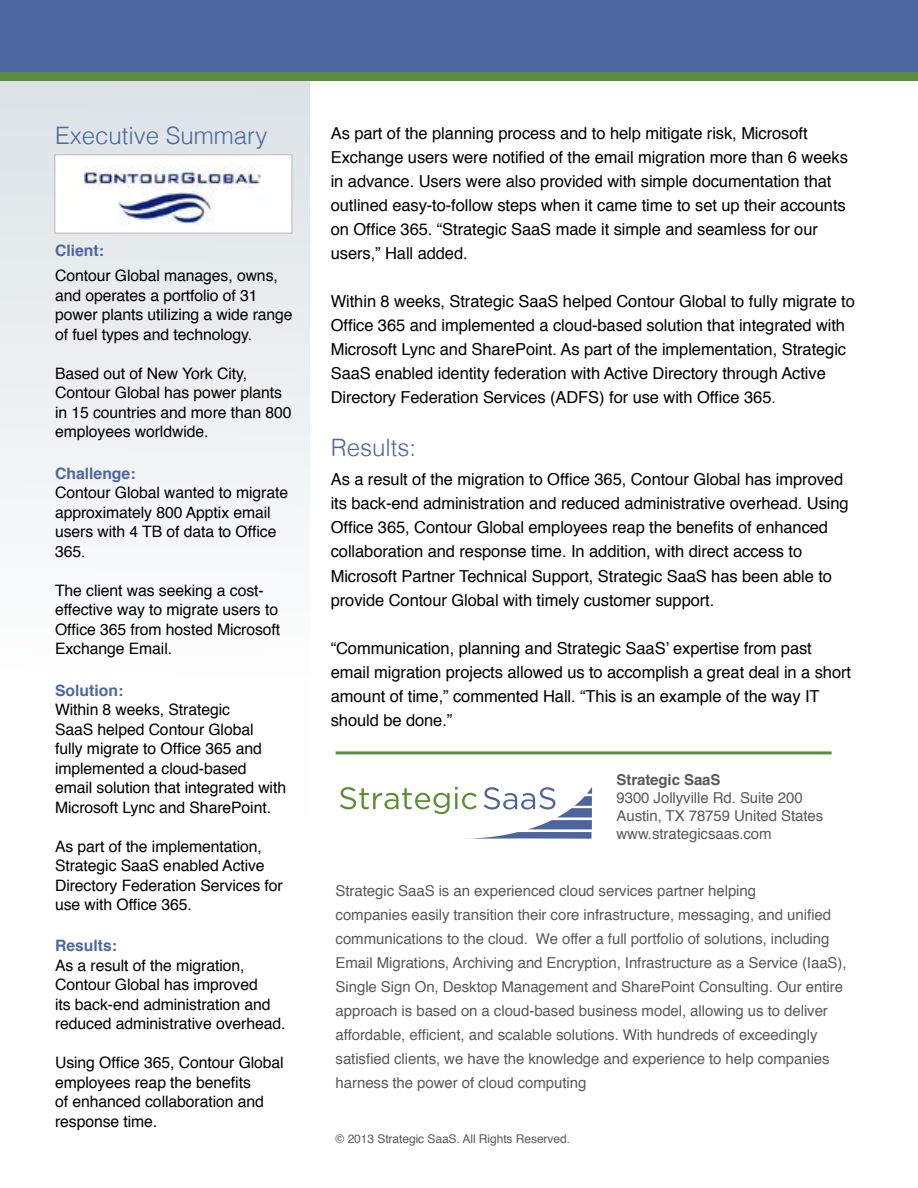
<style>
.page{position:relative;width:918px;height:1188px;background:#fff}
.page>*{position:absolute;margin:0;border:0;box-sizing:border-box;transform-origin:0 0}
.t1{font:300 24px "Helvetica";color:#4d67a0}
.t2{font:16.5px/24px "Helvetica";letter-spacing:-.005em;color:#000}
.t3{font:15.75px/19.5px "Helvetica";letter-spacing:-.005em;color:#000}
.t4{font:700 15.75px "Helvetica";color:#4d67a0}
.t5{font:15px/24px "Helvetica";letter-spacing:-.005em;color:#58595b}
.t6{font:700 15px "Helvetica";letter-spacing:-.005em;color:#58595b}
.t7{font:12px "Helvetica";letter-spacing:-.005em;color:#58595b}
.s1{font-size:16.5px}
</style>
<div class="page">
<svg style="left:0;top:81px;width:310px;height:441px;fill:#eaeef0"></svg>
<hr style="left:336px;top:751px;width:496px;height:3px;background:#5a8e3f">
<svg style="left:340px;top:787px;width:252px;height:52px"></svg>
<div style="left:0;top:0;width:918px;height:73px;background:#4d67a0"></div>
<div style="left:0;top:73px;width:918px;height:8px;background:#5a8e3f"></div>
<div style="left:55px;top:155px;width:237px;height:78px;background:#fff"></div>
<img style="left:84px;top:165px;width:178px;height:60px">
<div style="left:54px;top:154px;width:239px;height:80px;border:2px solid #cec9c8"></div>
<h1 class="t1" style="left:55px;top:116px;width:214px">Executive Summary</h1>
<p class="t4" style="left:55px;top:238px;width:50px">Client:</p>
<p class="t3" style="left:55px;top:266px;width:239px">Contour Global manages, owns, and operates a portfolio of 31 power plants utilizing a wide range of fuel types and technology.</p>
<p class="t3" style="left:55px;top:364px;width:238px">Based out of New York City,<br>Contour Global has power plants in 15 countries and more than 800 employees worldwide.</p>
<p class="t4" style="left:55px;top:460px;width:82px">Challenge:</p>
<p class="t3" style="left:55px;top:483px;width:235px">Contour Global wanted to migrate approximately 800 Apptix email users with 4 TB of data to Office<br>365.</p>
<p class="t3" style="left:55px;top:581px;width:227px">The client was seeking a cost&shy;effective way to migrate users to<br>Office 365 from hosted Microsoft<br>Exchange Email.</p>
<p class="t4" style="left:55px;top:677px;width:70px">Solution:</p>
<p class="t3" style="left:55px;top:700px;width:233px">Within 8 weeks, Strategic<br>SaaS helped Contour Global<br>fully migrate to Office 365 and implemented a cloud-based email solution that integrated with<br>Microsoft Lync and SharePoint.</p>
<p class="t3" style="left:55px;top:837px;width:229px">As part of the implementation,<br>Strategic SaaS enabled Active<br>Directory Federation Services for use with Office 365.</p>
<p class="t4" style="left:55px;top:933px;width:64px">Results:</p>
<p class="t3" style="left:55px;top:956px;width:232px">As a result of the migration,<br>Contour Global has improved<br>its back-end administration and reduced administrative overhead.</p>
<p class="t3" style="left:55px;top:1054px;width:230px">Using Office 365, Contour Global employees reap the benefits<br>of enhanced collaboration and response time<span class="s1">.</span></p>
<p class="t2" style="left:331px;top:122px;width:519px">As part of the planning process and to help mitigate risk, Microsoft Exchange users were notified of the email migration more than 6 weeks in advance. Users were also provided with simple documentation that outlined easy-to-follow steps when it came time to set up their accounts on Office 365. “Strategic SaaS made it simple and seamless for our users,” Hall added.</p>
<p class="t2" style="left:331px;top:290px;width:526px">Within 8 weeks, Strategic SaaS helped Contour Global to fully migrate to Office 365 and implemented a cloud-based solution that integrated with Microsoft Lync and SharePoint. As part of the implementation, Strategic SaaS enabled identity federation with Active Directory through Active Directory Federation Services (ADFS) for use with Office 365.</p>
<h1 class="t1" style="left:331px;top:428px;width:87px">Results:</h1>
<p class="t2" style="left:331px;top:468px;width:519px">As a result of the migration to Office 365, Contour Global has improved its back-end administration and reduced administrative overhead. Using Office 365, Contour Global employees reap the benefits of enhanced collaboration and response time. In addition, with direct access to Microsoft Partner Technical Support, Strategic SaaS has been able to provide Contour Global with timely customer support.</p>
<p class="t2" style="left:331px;top:636px;width:522px">“Communication, planning and Strategic SaaS’ expertise from past email migration projects allowed us to accomplish a great deal in a short amount of time,” commented Hall. “This is an example of the way IT should be done.”</p>
<p class="t6" style="left:616px;top:767px;width:106px">Strategic SaaS</p>
<p class="t5" style="left:616px;top:789px;width:208px;line-height:18px">9300 Jollyville Rd. Suite 200<br>Austin, TX 78759 United States www.strategicsaas.com</p>
<p class="t5" style="left:336px;top:879px;width:513px">Strategic SaaS is an experienced cloud services partner helping<br>companies easily transition their core infrastructure, messaging, and unified communications to the cloud. We offer a full portfolio of solutions, including Email Migrations, Archiving and Encryption, Infrastructure as a Service (IaaS), Single Sign On, Desktop Management and SharePoint Consulting. Our entire approach is based on a cloud-based business model, allowing us to deliver affordable, efficient, and scalable solutions. With hundreds of exceedingly satisfied clients, we have the knowledge and experience to help companies harness the power of cloud computing</p>
<p class="t7" style="left:336px;top:1130px;width:236px">© 2013 Strategic SaaS. All Rights Reserved.</p>
</div>
